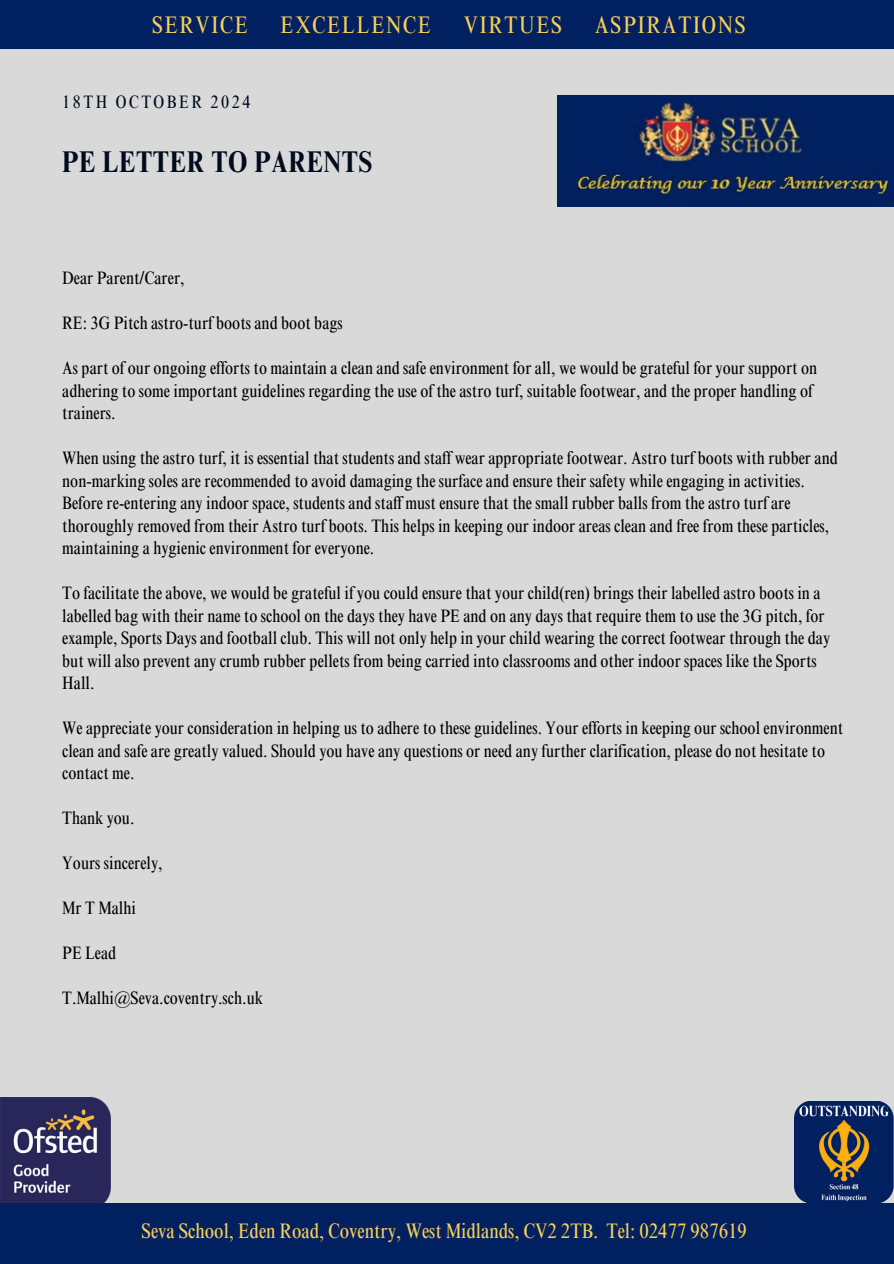
<style>
.page{position:relative;width:894px;height:1264px;background:#fff}
.page>*{position:absolute;margin:0;border:0;box-sizing:border-box;transform-origin:0 0}
.t1{font:700 condensed 30px "Times NRMT Pro";letter-spacing:.02em;color:#000b1d}
.t2{font:condensed 24px "Times NRMT Pro";letter-spacing:.07em;color:#f7d057}
.t3{font:condensed 21px "Times NRMT Pro";color:#f7d057}
.t4{font:condensed 18px/22.5px "Times NRMT Pro";color:#000}
.t5{font:condensed 18px "Times NRMT Pro";letter-spacing:.14em;color:#000b1d}
</style>
<div class="page">
<div style="left:0;top:0;width:893px;height:1263px;background:#d9d9d9"></div>
<div style="left:0;top:0;width:893px;height:48px;background:#002060"></div>
<img style="left:0;top:1097px;width:110px;height:106px">
<div style="left:0;top:1203px;width:893px;height:60px;background:#002060"></div>
<svg style="left:794px;top:1101px;width:99px;height:102px;background:#2f3f60"></svg>
<img style="left:557px;top:95px;width:336px;height:112px">
<p class="t2" style="left:152px;top:16px;width:97px">SERVICE</p>
<p class="t2" style="left:280px;top:16px;width:152px">EXCELLENCE</p>
<p class="t2" style="left:463px;top:16px;width:99px">VIRTUES</p>
<p class="t2" style="left:594px;top:16px;width:152px">ASPIRATIONS</p>
<p class="t5" style="left:62px;top:95px;width:190px">18TH OCTOBER 2024</p>
<h1 class="t1" style="left:62px;top:150px;width:311px">PE LETTER TO PARENTS</h1>
<p class="t4" style="left:62px;top:269px;width:124px">Dear Parent/Carer,</p>
<p class="t4" style="left:62px;top:314px;width:282px">RE: 3G Pitch astro-turf boots and boot bags</p>
<p class="t4" style="left:62px;top:359px;width:756px">As part of our ongoing efforts to maintain a clean and safe environment for all, we would be grateful for your support on adhering to some important guidelines regarding the use of the astro turf, suitable footwear, and the proper handling of trainers.</p>
<p class="t4" style="left:62px;top:449px;width:776px">When using the astro turf, it is essential that students and staff wear appropriate footwear. Astro turf boots with rubber and non-marking soles are recommended to avoid damaging the surface and ensure their safety while engaging in activities.<br>Before re-entering any indoor space, students and staff must ensure that the small rubber balls from the astro turf are thoroughly removed from their Astro turf boots. This helps in keeping our indoor areas clean and free from these particles, maintaining a hygienic environment for everyone.</p>
<p class="t4" style="left:62px;top:584px;width:769px">To facilitate the above, we would be grateful if you could ensure that your child(ren) brings their labelled astro boots in a labelled bag with their name to school on the days they have PE and on any days that require them to use the 3G pitch, for example, Sports Days and football club. This will not only help in your child wearing the correct footwear through the day but will also prevent any crumb rubber pellets from being carried into classrooms and other indoor spaces like the Sports Hall.</p>
<p class="t4" style="left:62px;top:719px;width:782px">We appreciate your consideration in helping us to adhere to these guidelines. Your efforts in keeping our school environment clean and safe are greatly valued. Should you have any questions or need any further clarification, please do not hesitate to contact me.</p>
<p class="t4" style="left:62px;top:809px;width:74px">Thank you.</p>
<p class="t4" style="left:62px;top:854px;width:102px">Yours sincerely,</p>
<p class="t4" style="left:62px;top:899px;width:75px">Mr T Malhi</p>
<p class="t4" style="left:62px;top:944px;width:56px">PE Lead</p>
<p class="t4" style="left:62px;top:989px;width:202px">T.Malhi@Seva.coventry.sch.uk</p>
<p class="t3" style="left:141px;top:1222px;width:606px">Seva School, Eden Road, Coventry, West Midlands, CV2 2TB. Tel: 02477 987619</p>
</div>
